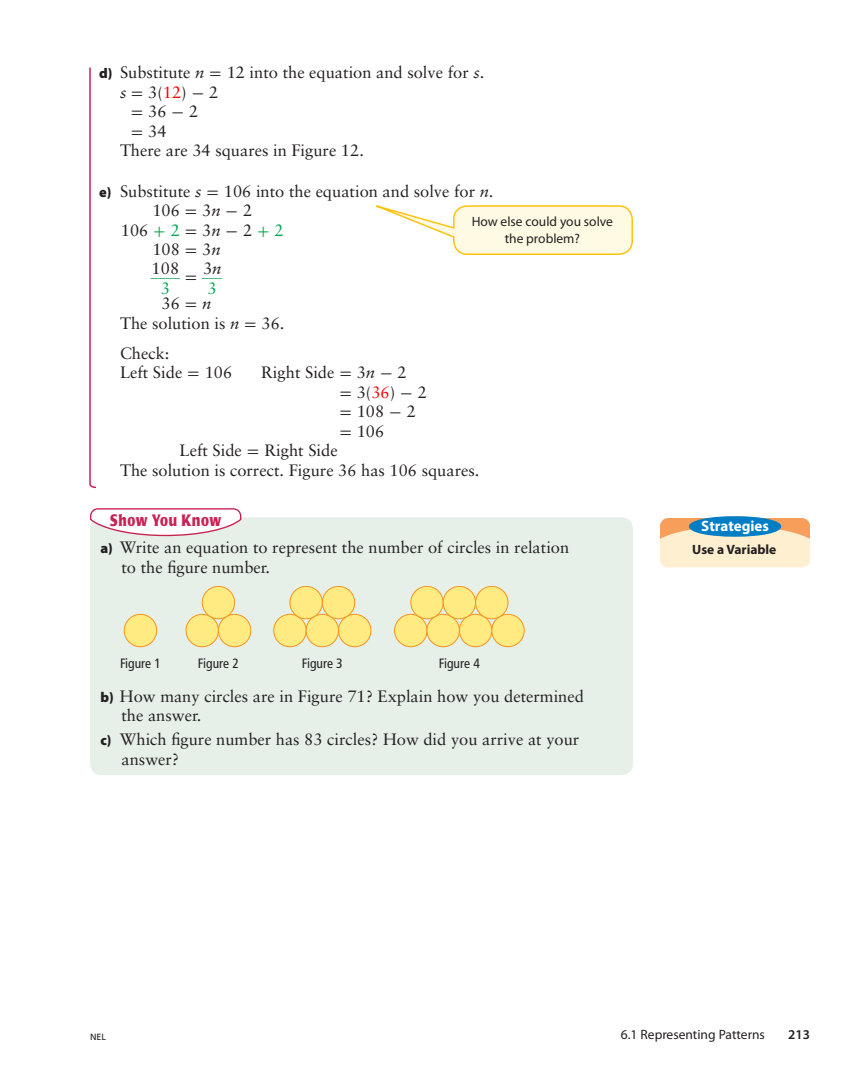
<style>
.page{position:relative;width:864px;height:1080px;background:#fff}
.page>*{position:absolute;margin:0;border:0;box-sizing:border-box;transform-origin:0 0}
.t1{font:16.5px/19.5px "Sabon";color:#231f20}
.t2{font:16.5px "Sabon";color:#00a54f}
.t3{font:700 16.35px "Poppl Laudatio";letter-spacing:.04em;color:#c72253;scale:.8 1}
.t4{font:700 15px "Myriad Pro";letter-spacing:-.005em;color:#fff}
.t5{font:14.1px "Sabon";color:#00a54f}
.t6{font:13.5px/16.5px "Myriad Pro";color:#231f20;text-align:center}
.t7{font:condensed 13.5px "Frutiger";color:#231f20}
.t8{font:700 13.5px "Myriad Pro";color:#231f20}
.t9{font:600 13.5px "Myriad Pro";color:#231f20}
.t10{font:9px "Frutiger LT Std";color:#231f20}
.s1{font-family:"Myriad Pro";font-weight:900;font-size:14.25px}
.s2{font-style:italic}
.s3{font-family:"Uni Math"}
.s4{color:#f00}
.s5{font-family:"Uni Math";color:#00a54f}
.s6{color:#00a54f}
.s7{font-family:"Uni Math";font-size:16.5px;color:#231f20}
</style>
<div class="page">
<div style="left:90px;top:517px;width:543px;height:258px;background:#e6f0e9;border-radius:12px"></div>
<div style="left:124px;top:614px;width:33px;height:33px;background:#ffeb82;border-radius:50%"></div>
<div style="left:124px;top:614px;width:33px;height:33px;border:1px solid #f7931d;border-radius:50%"></div>
<div style="left:186px;top:614px;width:32px;height:33px;background:#ffeb82;border-radius:50%"></div>
<div style="left:186px;top:614px;width:33px;height:33px;border:1px solid #f7931d;border-radius:50%"></div>
<div style="left:218px;top:614px;width:33px;height:33px;background:#ffeb82;border-radius:50%"></div>
<div style="left:218px;top:614px;width:33px;height:33px;border:1px solid #f7931d;border-radius:50%"></div>
<div style="left:202px;top:586px;width:33px;height:33px;background:#ffeb82;border-radius:50%"></div>
<div style="left:202px;top:586px;width:33px;height:33px;border:1px solid #f7931d;border-radius:50%"></div>
<div style="left:274px;top:614px;width:32px;height:33px;background:#ffeb82;border-radius:50%"></div>
<div style="left:273px;top:614px;width:34px;height:33px;border:1px solid #f7931d;border-radius:50%"></div>
<div style="left:306px;top:614px;width:33px;height:33px;background:#ffeb82;border-radius:50%"></div>
<div style="left:306px;top:614px;width:33px;height:33px;border:1px solid #f7931d;border-radius:50%"></div>
<div style="left:339px;top:614px;width:32px;height:33px;background:#ffeb82;border-radius:50%"></div>
<div style="left:338px;top:614px;width:33px;height:33px;border:1px solid #f7931d;border-radius:50%"></div>
<div style="left:290px;top:586px;width:32px;height:33px;background:#ffeb82;border-radius:50%"></div>
<div style="left:290px;top:586px;width:33px;height:33px;border:1px solid #f7931d;border-radius:50%"></div>
<div style="left:322px;top:586px;width:33px;height:33px;background:#ffeb82;border-radius:50%"></div>
<div style="left:322px;top:586px;width:33px;height:33px;border:1px solid #f7931d;border-radius:50%"></div>
<div style="left:395px;top:614px;width:32px;height:33px;background:#ffeb82;border-radius:50%"></div>
<div style="left:394px;top:614px;width:33px;height:33px;border:1px solid #f7931d;border-radius:50%"></div>
<div style="left:427px;top:614px;width:32px;height:33px;background:#ffeb82;border-radius:50%"></div>
<div style="left:427px;top:614px;width:33px;height:33px;border:1px solid #f7931d;border-radius:50%"></div>
<div style="left:459px;top:614px;width:33px;height:33px;background:#ffeb82;border-radius:50%"></div>
<div style="left:459px;top:614px;width:33px;height:33px;border:1px solid #f7931d;border-radius:50%"></div>
<div style="left:411px;top:586px;width:32px;height:33px;background:#ffeb82;border-radius:50%"></div>
<div style="left:410px;top:586px;width:34px;height:33px;border:1px solid #f7931d;border-radius:50%"></div>
<div style="left:443px;top:586px;width:33px;height:33px;background:#ffeb82;border-radius:50%"></div>
<div style="left:443px;top:586px;width:33px;height:33px;border:1px solid #f7931d;border-radius:50%"></div>
<div style="left:492px;top:614px;width:32px;height:33px;background:#ffeb82;border-radius:50%"></div>
<div style="left:491px;top:614px;width:34px;height:33px;border:1px solid #f7931d;border-radius:50%"></div>
<div style="left:476px;top:586px;width:32px;height:33px;background:#ffeb82;border-radius:50%"></div>
<div style="left:475px;top:586px;width:33px;height:33px;border:1px solid #f7931d;border-radius:50%"></div>
<svg style="left:90px;top:508px;width:151px;height:28px"></svg>
<div style="left:660px;top:522px;width:150px;height:45px;background:#feefd0;border-radius:8px"></div>
<svg style="left:660px;top:518px;width:150px;height:21px"></svg>
<div style="left:689px;top:516px;width:92px;height:21px;background:#007ec5;border-radius:50%"></div>
<svg style="left:376px;top:205px;width:257px;height:50px"></svg>
<svg style="left:89px;top:67px;width:7px;height:422px"></svg>
<p class="t1" style="left:99px;top:63px;width:387px"><span class="s1">d)</span> Substitute <span class="s2">n</span> <span class="s3">=</span> 12 into the equation and solve for <span class="s2">s</span>.</p>
<p class="t1" style="left:120px;top:82px;width:100px"><span class="s2">s</span> <span class="s3">=</span> 3(<span class="s4">12</span>) <span class="s3">-</span> 2</p>
<p class="t1" style="left:130px;top:102px;width:69px"><span class="s3">=</span> 36 <span class="s3">-</span> 2</p>
<p class="t1" style="left:130px;top:121px;width:38px"><span class="s3">=</span> 34</p>
<p class="t1" style="left:120px;top:141px;width:245px">There are 34 squares in Figure 12.</p>
<p class="t1" style="left:99px;top:181px;width:396px"><span class="s1">e)</span> Substitute <span class="s2">s</span> <span class="s3">=</span> 106 into the equation and solve for <span class="s2">n</span>.</p>
<p class="t1" style="left:152px;top:201px;width:101px">106 <span class="s3">=</span> 3<span class="s2">n</span> <span class="s3">-</span> 2</p>
<p class="t1" style="left:121px;top:220px;width:164px">106 <span class="s5">+</span> <span class="s6">2</span> <span class="s3">=</span> 3<span class="s2">n</span> <span class="s3">-</span> 2 <span class="s5">+</span> <span class="s6">2</span></p>
<p class="t1" style="left:152px;top:240px;width:70px">108 <span class="s3">=</span> 3<span class="s2">n</span></p>
<p class="t5" style="left:151px;top:264px;width:73px">____ <span class="s7">=</span> ___</p>
<p class="t6" style="left:472px;top:213px;width:143px">How else could you solve the problem?</p>
<p class="t1" style="left:152px;top:259px;width:29px">108</p>
<p class="t2" style="left:161px;top:278px;width:11px">3</p>
<p class="t1" style="left:203px;top:259px;width:20px">3<span class="s2">n<br></span><span class="s6">3</span></p>
<p class="t1" style="left:120px;top:294px;width:166px;text-indent:42px">36 <span class="s3">=</span> <span class="s2">n<br></span>The solution is <span class="s2">n</span> <span class="s3">=</span> 36.</p>
<p class="t1" style="left:120px;top:343px;width:114px">Check:<br>Left Side <span class="s3">=</span> 106</p>
<p class="t1" style="left:261px;top:363px;width:147px">Right Side <span class="s3">=</span> 3<span class="s2">n</span> <span class="s3">-</span> 2</p>
<p class="t1" style="left:339px;top:382px;width:89px"><span class="s3">=</span> 3(<span class="s4">36</span>) <span class="s3">-</span> 2</p>
<p class="t1" style="left:339px;top:402px;width:78px"><span class="s3">=</span> 108 <span class="s3">-</span> 2</p>
<p class="t1" style="left:339px;top:421px;width:47px"><span class="s3">=</span> 106</p>
<p class="t1" style="left:180px;top:441px;width:160px">Left Side <span class="s3">=</span> Right Side</p>
<p class="t1" style="left:120px;top:460px;width:361px">The solution is correct. Figure 36 has 106 squares.</p>
<p class="t3" style="left:110px;top:511px;width:141px">Show You Know</p>
<p class="t1" style="left:121px;top:538px;width:449px;text-indent:-21px"><span class="s1">a)</span> Write an equation to represent the number of circles in relation to the figure number.</p>
<p class="t7" style="left:120px;top:656px;width:42px">Figure 1</p>
<p class="t7" style="left:198px;top:656px;width:42px">Figure 2</p>
<p class="t7" style="left:302px;top:656px;width:42px">Figure 3</p>
<p class="t7" style="left:439px;top:656px;width:42px">Figure 4</p>
<p class="t1" style="left:121px;top:686px;width:464px;text-indent:-21px"><span class="s1">b)</span> How many circles are in Figure 71? Explain how you determined the answer.</p>
<p class="t1" style="left:121px;top:730px;width:459px;text-indent:-21px"><span class="s1">c)</span> Which figure number has 83 circles? How did you arrive at your answer?</p>
<p class="t4" style="left:701px;top:516px;width:69px">Strategies</p>
<p class="t8" style="left:692px;top:541px;width:86px">Use a Variable</p>
<p class="t10" style="left:90px;top:1032px;width:18px">NEL</p>
<p class="t6" style="left:621px;top:1026px;width:146px">6.1 Representing Patterns</p>
<p class="t9" style="left:788px;top:1026px;width:23px">213</p>
</div>
